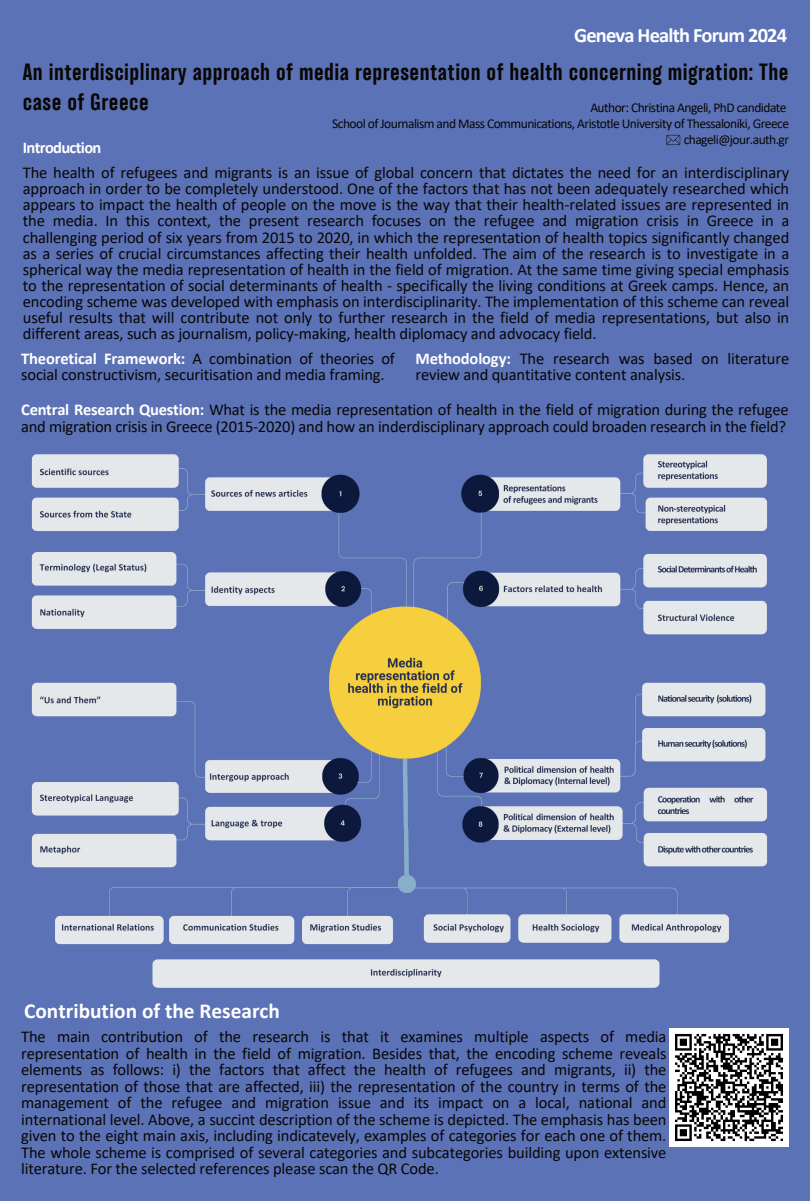
<style>
.page{position:relative;width:810px;height:1201px;background:#fff}
.page>*{position:absolute;margin:0;border:0;box-sizing:border-box;transform-origin:0 0}
.t1{font:700 21.5px/30px "TT Backwards Sans";letter-spacing:.02em;color:#080704}
.t2{font:700 21.35px "Calibri";color:#fff}
.t3{font:700 20.5px "Calibri";letter-spacing:-.04em;color:#fff}
.t4{font:16.5px/16.5px "Calibri";letter-spacing:-.01em;color:#080704}
.t5{font:700 16.5px "Calibri";letter-spacing:-.04em;color:#fff}
.t6{font:13.5px/16.1px "Calibri";letter-spacing:-.04em;color:#080704;text-align:right}
.s1{font-weight:700;color:#fff}
</style>
<div class="page">
<div style="left:0;top:0;width:810px;height:1200px;background:#5c72b7"></div>
<svg style="left:666px;top:135px;width:14px;height:10px"></svg>
<img style="left:31px;top:454px;width:737px;height:534px">
<img style="left:670px;top:1028px;width:118px;height:118px">
<p class="t3" style="left:574px;top:21px;width:214px">Geneva Health Forum 2024</p>
<h1 class="t1" style="left:23px;top:57px;width:767px">An interdisciplinary approach of media representation of health concerning migration: The case of Greece</h1>
<p class="t6" style="left:332px;top:99px;width:458px">Author: Christina Angeli, PhD candidate<br>School of Journalism and Mass Communications, Aristotle University of Thessaloniki, Greece chageli@jour.auth.gr</p>
<p class="t5" style="left:23px;top:136px;width:80px">Introduction</p>
<p class="t4" style="left:23px;top:164px;width:768px;line-height:16.1px;text-align:justify">The health of refugees and migrants is an issue of global concern that dictates the need for an interdisciplinary approach in order to be completely understood. One of the factors that has not been adequately researched which appears to impact the health of people on the move is the way that their health-related issues are represented in the media. In this context, the present research focuses on the refugee and migration crisis in Greece in a challenging period of six years from 2015 to 2020, in which the representation of health topics significantly changed as a series of crucial circumstances affecting their health unfolded. The aim of the research is to investigate in a spherical way the media representation of health in the field of migration. At the same time giving special emphasis to the representation of social determinants of health - specifically the living conditions at Greek camps. Hence, an encoding scheme was developed with emphasis on interdisciplinarity. The implementation of this scheme can reveal useful results that will contribute not only to further research in the field of media representations, but also in different areas, such as journalism, policy-making, health diplomacy and advocacy field.</p>
<p class="t4" style="left:21px;top:349px;width:375px"><span class="s1">Theoretical Framework:</span> A combination of theories of social constructivism, securitisation and media framing.</p>
<p class="t4" style="left:416px;top:349px;width:375px"><span class="s1">Methodology:</span> The research was based on literature review and quantitative content analysis.</p>
<p class="t4" style="left:21px;top:401px;width:769px"><span class="s1">Central Research Question:</span> What is the media representation of health in the field of migration during the refugee and migration crisis in Greece (2015-2020) and how an inderdisciplinary approach could broaden research in the field?</p>
<p class="t2" style="left:24px;top:995px;width:257px">Contribution of the Research</p>
<p class="t4" style="left:21px;top:1027px;width:647px;text-align:justify">The main contribution of the research is that it examines multiple aspects of media representation of health in the field of migration. Besides that, the encoding scheme reveals elements as follows: i) the factors that affect the health of refugees and migrants, ii) the representation of those that are affected, iii) the representation of the country in terms of the management of the refugee and migration issue and its impact on a local, national and international level. Above, a succint description of the scheme is depicted. The emphasis has been given to the eight main axis, including indicatevely, examples of categories for each one of them.<br>The whole scheme is comprised of several categories and subcategories building upon extensive literature. For the selected references please scan the QR Code.</p>
</div>
